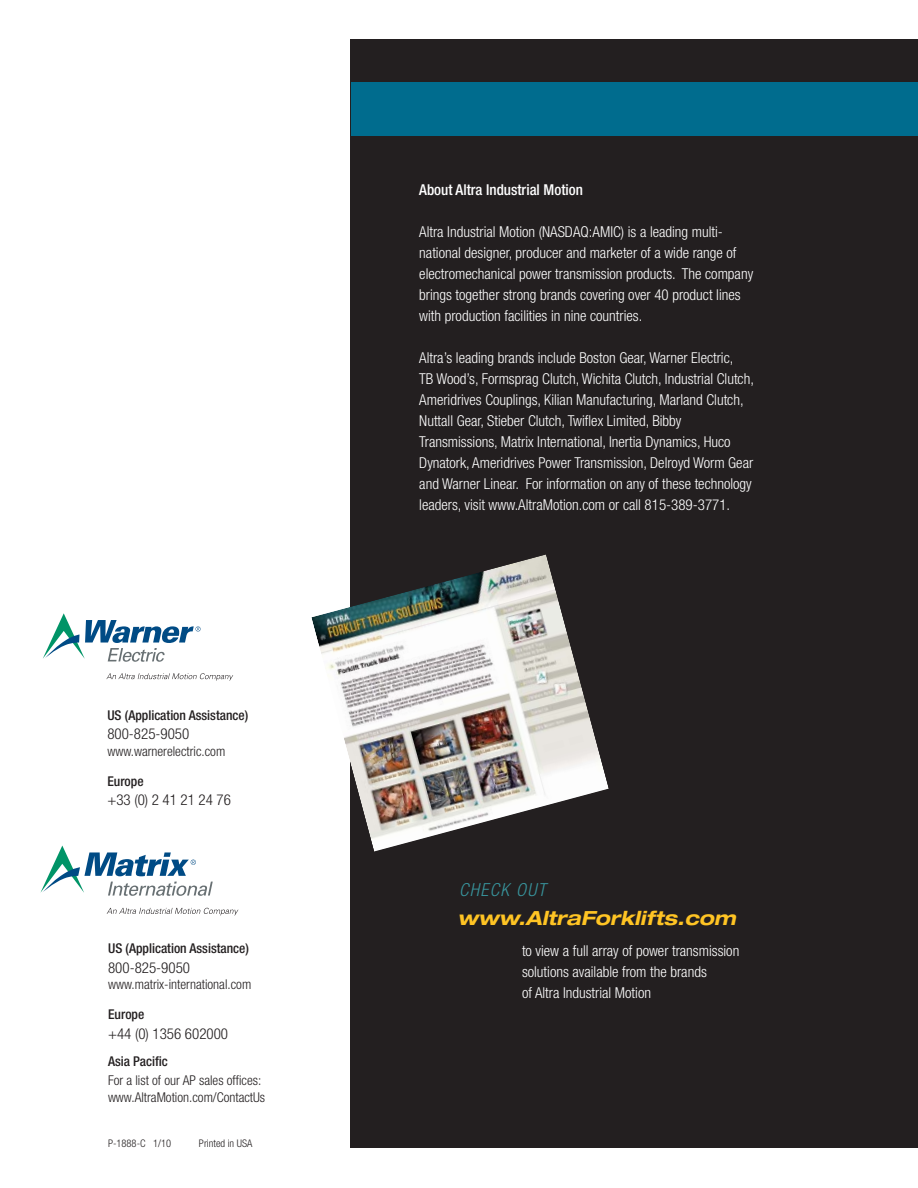
<style>
.page{position:relative;width:918px;height:1188px;background:#fff}
.page>*{position:absolute;margin:0;border:0;box-sizing:border-box;transform-origin:0 0}
.t1{font:italic 700 expanded 19.5px "Helvetica Neue LT Std";color:#ffc424}
.t2{font:italic 300 condensed 18px "Helvetica Neue LT Std";letter-spacing:.075em;color:#38939b}
.t3{font:300 condensed 15px/21px "Helvetica Neue LT Std";color:#fff}
.t4{font:300 condensed 15px "Helvetica Neue LT Std";color:#231f20}
.t5{font:500 condensed 15px "Helvetica Neue LT Std";color:#fff}
.t6{font:300 condensed 13.5px/16.5px "Helvetica Neue LT Std";color:#231f20}
.t7{font:500 condensed 13.5px "Helvetica Neue LT Std";color:#231f20}
.t8{font:300 condensed 10.5px "Helvetica Neue LT Std";color:#231f20}
</style>
<div class="page">
<div style="left:350px;top:39px;width:568px;height:1109px;background:#231f20"></div>
<div style="left:351px;top:82px;width:567px;height:54px;background:#006c8e"></div>
<svg style="left:107px;top:908px;width:131px;height:7px"></svg>
<svg style="left:40px;top:846px;width:173px;height:50px"></svg>
<img style="left:311px;top:554px;width:298px;height:298px">
<svg style="left:106px;top:673px;width:127px;height:8px"></svg>
<svg style="left:43px;top:613px;width:158px;height:49px"></svg>
<p class="t7" style="left:107px;top:710px;width:142px">US (Application Assistance)</p>
<p class="t4" style="left:107px;top:728px;width:83px">800-825-9050</p>
<p class="t6" style="left:107px;top:744px;width:119px">www.warnerelectric.com</p>
<p class="t7" style="left:107px;top:776px;width:38px">Europe</p>
<p class="t4" style="left:107px;top:794px;width:125px">+33 (0) 2 41 21 24 76</p>
<p class="t7" style="left:108px;top:944px;width:142px">US (Application Assistance)</p>
<p class="t4" style="left:108px;top:962px;width:83px">800-825-9050</p>
<p class="t6" style="left:108px;top:977px;width:145px">www.matrix-international.com</p>
<p class="t7" style="left:108px;top:1010px;width:38px">Europe</p>
<p class="t4" style="left:108px;top:1028px;width:122px">+44 (0) 1356 602000</p>
<p class="t7" style="left:108px;top:1056px;width:61px">Asia Pacific</p>
<p class="t6" style="left:108px;top:1073px;width:159px">For a list of our AP sales offices: www.AltraMotion.com/ContactUs</p>
<p class="t8" style="left:108px;top:1140px;width:65px">P-1888-C 1/10</p>
<p class="t8" style="left:199px;top:1140px;width:55px">Printed in USA</p>
<p class="t5" style="left:419px;top:185px;width:165px">About Altra Industrial Motion</p>
<p class="t3" style="left:419px;top:223px;width:335px">Altra Industrial Motion (NASDAQ:AMIC) is a leading multi&shy;national designer, producer and marketer of a wide range of electromechanical power transmission products. The company brings together strong brands covering over 40 product lines with production facilities in nine countries.</p>
<p class="t3" style="left:419px;top:349px;width:336px">Altra’s leading brands include Boston Gear, Warner Electric,<br>TB Wood’s, Formsprag Clutch, Wichita Clutch, Industrial Clutch, Ameridrives Couplings, Kilian Manufacturing, Marland Clutch, Nuttall Gear, Stieber Clutch, Twiflex Limited, Bibby Transmissions, Matrix International, Inertia Dynamics, Huco Dynatork, Ameridrives Power Transmission, Delroyd Worm Gear and Warner Linear. For information on any of these technology leaders, visit www.AltraMotion.com or call 815-389-3771.</p>
<p class="t2" style="left:459px;top:883px;width:88px">CHECK OUT</p>
<h1 class="t1" style="left:458px;top:911px;width:280px">www.AltraForklifts.com</h1>
<p class="t3" style="left:522px;top:941px;width:219px">to view a full array of power transmission solutions available from the brands<br>of Altra Industrial Motion</p>
</div>
